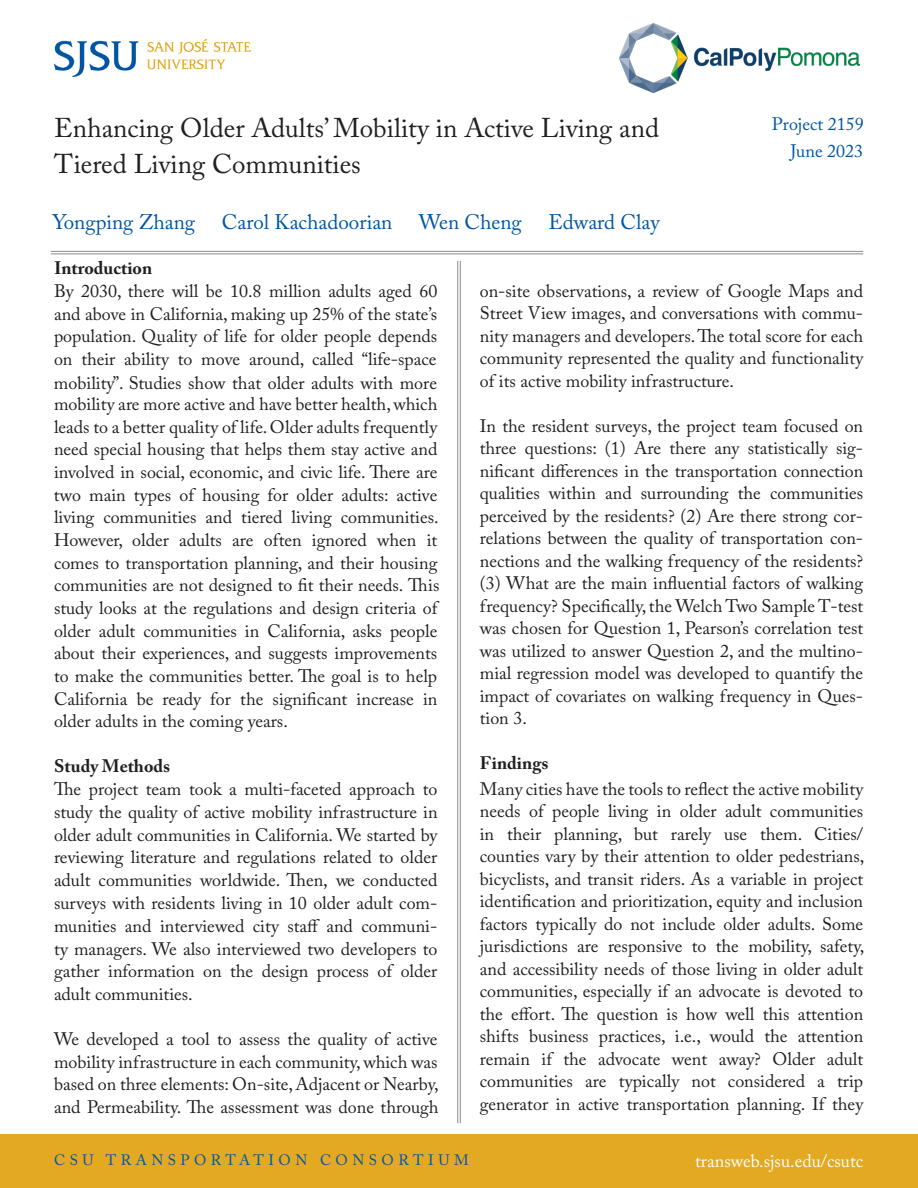
<style>
.page{position:relative;width:918px;height:1188px;background:#fff}
.page>*{position:absolute;margin:0;border:0;box-sizing:border-box;transform-origin:0 0}
.t1{font:27px/36px "Adobe Caslon Pro";color:#231f20}
.t2{font:21px "Adobe Caslon Pro";color:#0156a3}
.t3{font:18px/22.5px "Adobe Caslon Pro";color:#231f20;text-align:justify}
.t4{font:18px "Adobe Caslon Pro";color:#fff}
.Project____Month_Yea{font:18px/27px "Adobe Caslon Pro";color:#0156a3;text-align:right}
.t5{font:700 18px "Adobe Caslon Pro";color:#231f20}
.t6{font:15px "Adobe Caslon Pro";letter-spacing:.3em;color:#0156a3}
.s1{font-weight:700}
</style>
<div class="page">
<div style="left:0;top:1134px;width:918px;height:54px;background:#e4a922"></div>
<hr style="left:460px;top:261px;width:1px;height:862px;background:#8a8c8f">
<hr style="left:457px;top:261px;width:1px;height:862px;background:#8a8c8f">
<img style="left:54px;top:39px;width:196px;height:37px">
<img style="left:620px;top:24px;width:240px;height:68px">
<hr style="left:51px;top:254px;width:812px;height:1px;background:#8a8c8f">
<hr style="left:51px;top:251px;width:812px;height:1px;background:#8a8c8f">
<p class="t1" style="left:54px;top:110px;width:607px">Enhancing Older Adults’ Mobility in Active Living and<br>Tiered Living Communities</p>
<p class="t2" style="left:52px;top:209px;width:144px">Yongping Zhang</p>
<p class="t2" style="left:222px;top:209px;width:172px">Carol Kachadoorian</p>
<p class="t2" style="left:419px;top:209px;width:105px">Wen Cheng</p>
<p class="t2" style="left:549px;top:209px;width:113px">Edward Clay</p>
<p class="Project____Month_Yea" style="left:772px;top:111px;width:93px">Project 2159<br>June 2023</p>
<p class="t3" style="left:54px;top:257px;width:385px;line-height:23px;text-align:left"><span class="s1">Introduction<br></span>By 2030, there will be 10.8 million adults aged 60 and above in California, making up 25% of the state’s population. Quality of life for older people depends on their ability to move around, called “life-space mobility”. Studies show that older adults with more</p>
<p class="t3" style="left:54px;top:393px;width:387px;text-align:left">mobility are more active and have better health, which leads to a better quality of life. Older adults frequently need special housing that helps them stay active and involved in social, economic, and civic life. There are two main types of housing for older adults: active living communities and tiered living communities.<br>However, older adults are often ignored when it comes to transportation planning, and their housing communities are not designed to fit their needs. This study looks at the regulations and design criteria of older adult communities in California, asks people about their experiences, and suggests improvements to make the communities better. The goal is to help California be ready for the significant increase in older adults in the coming years.</p>
<p class="t3" style="left:54px;top:755px;width:385px;text-align:left"><span class="s1">Study Methods<br></span>The project team took a multi-faceted approach to study the quality of active mobility infrastructure in older adult communities in California. We started by reviewing literature and regulations related to older adult communities worldwide. Then, we conducted surveys with residents living in 10 older adult com&shy;munities and interviewed city staff and communi&shy;ty managers. We also interviewed two developers to gather information on the design process of older adult communities.</p>
<p class="t3" style="left:54px;top:1028px;width:386px">We developed a tool to assess the quality of active mobility infrastructure in each community, which was based on three elements: On-site,Adjacent or Nearby, and Permeability. The assessment was done through</p>
<p class="t6" style="left:54px;top:1151px;width:416px">CSU TRANSPORTATION CONSORTIUM</p>
<p class="t3" style="left:480px;top:279px;width:385px">on-site observations, a review of Google Maps and Street View images, and conversations with commu&shy;nity managers and developers. The total score for each community represented the quality and functionality of its active mobility infrastructure.</p>
<p class="t3" style="left:480px;top:414px;width:385px">In the resident surveys, the project team focused on three questions: (1) Are there any statistically sig&shy;nificant differences in the transportation connection qualities within and surrounding the communities perceived by the residents? (2) Are there strong cor&shy;relations between the quality of transportation con&shy;nections and the walking frequency of the residents? (3) What are the main influential factors of walking frequency? Specifically, the Welch Two Sample T-test was chosen for Question 1, Pearson’s correlation test was utilized to answer Question 2, and the multino&shy;mial regression model was developed to quantify the impact of covariates on walking frequency in Ques&shy;tion 3.</p>
<p class="t5" style="left:480px;top:753px;width:70px">Findings</p>
<p class="t3" style="left:480px;top:777px;width:386px">Many cities have the tools to reflect the active mobility needs of people living in older adult communities in their planning, but rarely use them. Cities/ counties vary by their attention to older pedestrians, bicyclists, and transit riders. As a variable in project identification and prioritization, equity and inclusion factors typically do not include older adults. Some jurisdictions are responsive to the mobility, safety, and accessibility needs of those living in older adult communities, especially if an advocate is devoted to the effort. The question is how well this attention shifts business practices, i.e., would the attention remain if the advocate went away? Older adult communities are typically not considered a trip generator in active transportation planning. If they</p>
<p class="t4" style="left:695px;top:1150px;width:170px">transweb.sjsu.edu/csutc</p>
</div>
